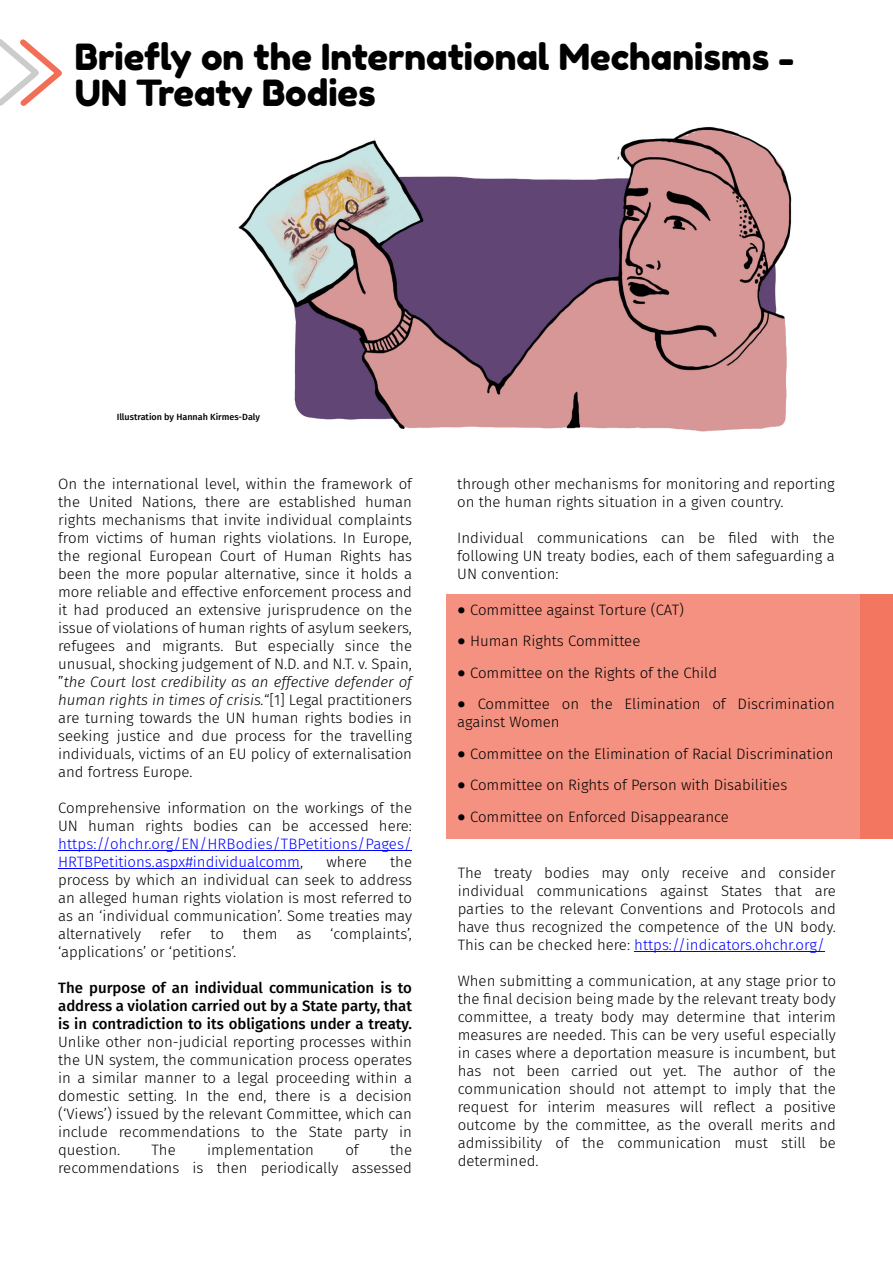
<style>
.page{position:relative;width:893px;height:1263px;background:#fff}
.page>*{position:absolute;margin:0;border:0;box-sizing:border-box;transform-origin:0 0}
.t1{font:36px/36px "Fredoka One";color:#000}
.t2{font:300 15px/18px "Fira Sans";color:#000;text-align:justify}
.t3{font:500 15px/18px "Fira Sans";color:#000;text-align:justify}
.t4{font:300 15px/18px "Fira Sans";color:#00f}
.t5{font:500 9px "Fira Sans";color:#000}
.s1{font-style:italic}
.s2{color:#000}
.s3{font-family:"Lucida Grande";font-weight:400}
.s4{color:#00f}
</style>
<div class="page">
<div style="left:446px;top:594px;width:447px;height:245px;background:#f59180"></div>
<div style="left:861px;top:594px;width:32px;height:245px;background:#f37661"></div>
<hr style="left:58px;top:850px;width:354px;height:1px;background:#00f">
<hr style="left:58px;top:868px;width:242px;height:1px;background:#00f">
<hr style="left:634px;top:951px;width:191px;height:1px;background:#00f">
<svg style="left:0;top:39px;width:62px;height:67px"></svg>
<img style="left:238px;top:127px;width:554px;height:305px">
<h1 class="t1" style="left:75px;top:39px;width:720px">Briefly on the International Mechanisms -<br>UN Treaty Bodies</h1>
<p class="t5" style="left:117px;top:412px;width:145px">Illustration by Hannah Kirmes-Daly</p>
<p class="t2" style="left:58px;top:475px;width:355px">On the international level, within the framework of the United Nations, there are established human rights mechanisms that invite individual complaints from victims of human rights violations. In Europe, the regional European Court of Human Rights has been the more popular alternative, since it holds a more reliable and effective enforcement process and it had produced an extensive jurisprudence on the issue of violations of human rights of asylum seekers, refugees and migrants. But especially since the unusual, shocking judgement of N.D. and N.T. v. Spain, ”<span class="s1">the Court lost credibility as an effective defender of human rights in times of crisis.</span>“[1] Legal practitioners are turning towards the UN human rights bodies in seeking justice and due process for the travelling individuals, victims of an EU policy of externalisation and fortress Europe.</p>
<p class="t2" style="left:58px;top:799px;width:355px">Comprehensive information on the workings of the<br>UN human rights bodies can be accessed here:</p>
<p class="t4" style="left:58px;top:835px;width:355px">https://ohchr.org/EN/HRBodies/TBPetitions/Pages/<br>HRTBPetitions.aspx#individualcomm<span class="s2">,</span></p>
<p class="t2" style="left:58px;top:853px;width:355px;text-indent:332px">the process by which an individual can seek to address an alleged human rights violation is most referred to as an ‘individual communication’. Some treaties may alternatively</p>
<p class="t2" style="left:326px;top:853px;width:42px">where</p>
<p class="t2" style="left:160px;top:925px;width:33px">refer</p>
<p class="t2" style="left:210px;top:925px;width:15px">to</p>
<p class="t2" style="left:243px;top:925px;width:36px">them</p>
<p class="t2" style="left:296px;top:925px;width:16px">as</p>
<p class="t2" style="left:330px;top:925px;width:83px">‘complaints’,</p>
<p class="t2" style="left:58px;top:943px;width:180px">‘applications’ or ‘petitions’.</p>
<p class="t3" style="left:58px;top:979px;width:355px">The purpose of an individual communication is to address a violation carried out by a State party, that is in contradiction to its obligations under a treaty.</p>
<p class="t2" style="left:58px;top:1033px;width:355px">Unlike other non-judicial reporting processes within the UN system, the communication process operates in a similar manner to a legal proceeding within a domestic setting. In the end, there is a decision (‘Views’) issued by the relevant Committee, which can include recommendations to the State party in question.</p>
<p class="t2" style="left:152px;top:1141px;width:26px">The</p>
<p class="t2" style="left:207px;top:1141px;width:108px">implementation</p>
<p class="t2" style="left:345px;top:1141px;width:15px">of</p>
<p class="t2" style="left:58px;top:1141px;width:355px;text-align:right">the<br>recommendations is then periodically assessed</p>
<p class="t2" style="left:457px;top:475px;width:379px">through other mechanisms for monitoring and reporting on the human rights situation in a given country.</p>
<p class="t2" style="left:457px;top:529px;width:379px">Individual communications can be filed with the following UN treaty bodies, each of them safeguarding a UN convention:</p>
<p class="t2" style="left:457px;top:601px;width:228px"><span class="s3">●</span> Committee against Torture (CAT)</p>
<p class="t2" style="left:457px;top:632px;width:185px"><span class="s3">●</span> Human Rights Committee</p>
<p class="t2" style="left:457px;top:664px;width:261px"><span class="s3">●</span> Committee on the Rights of the Child</p>
<p class="t2" style="left:457px;top:695px;width:379px"><span class="s3">●</span> Committee on the Elimination of Discrimination against Women</p>
<p class="t2" style="left:457px;top:745px;width:378px"><span class="s3">●</span> Committee on the Elimination of Racial Discrimination</p>
<p class="t2" style="left:457px;top:776px;width:332px"><span class="s3">●</span> Committee on Rights of Person with Disabilities</p>
<p class="t2" style="left:457px;top:808px;width:273px"><span class="s3">●</span> Committee on Enforced Disappearance</p>
<p class="t2" style="left:458px;top:864px;width:380px">The treaty bodies may only receive and consider individual communications against States that are parties to the relevant Conventions and Protocols and have thus recognized the competence of the UN body.<br>This can be checked here: <span class="s4">https://indicators.ohchr.org/</span></p>
<p class="t2" style="left:458px;top:972px;width:380px">When submitting a communication, at any stage prior to the final decision being made by the relevant treaty body committee, a treaty body may determine that interim measures are needed. This can be very useful especially in cases where a deportation measure is incumbent, but has not been carried out yet. The author of the communication should not attempt to imply that the request for interim measures will reflect a positive outcome by the committee, as the overall merits and admissibility of the communication must still be determined.</p>
</div>
